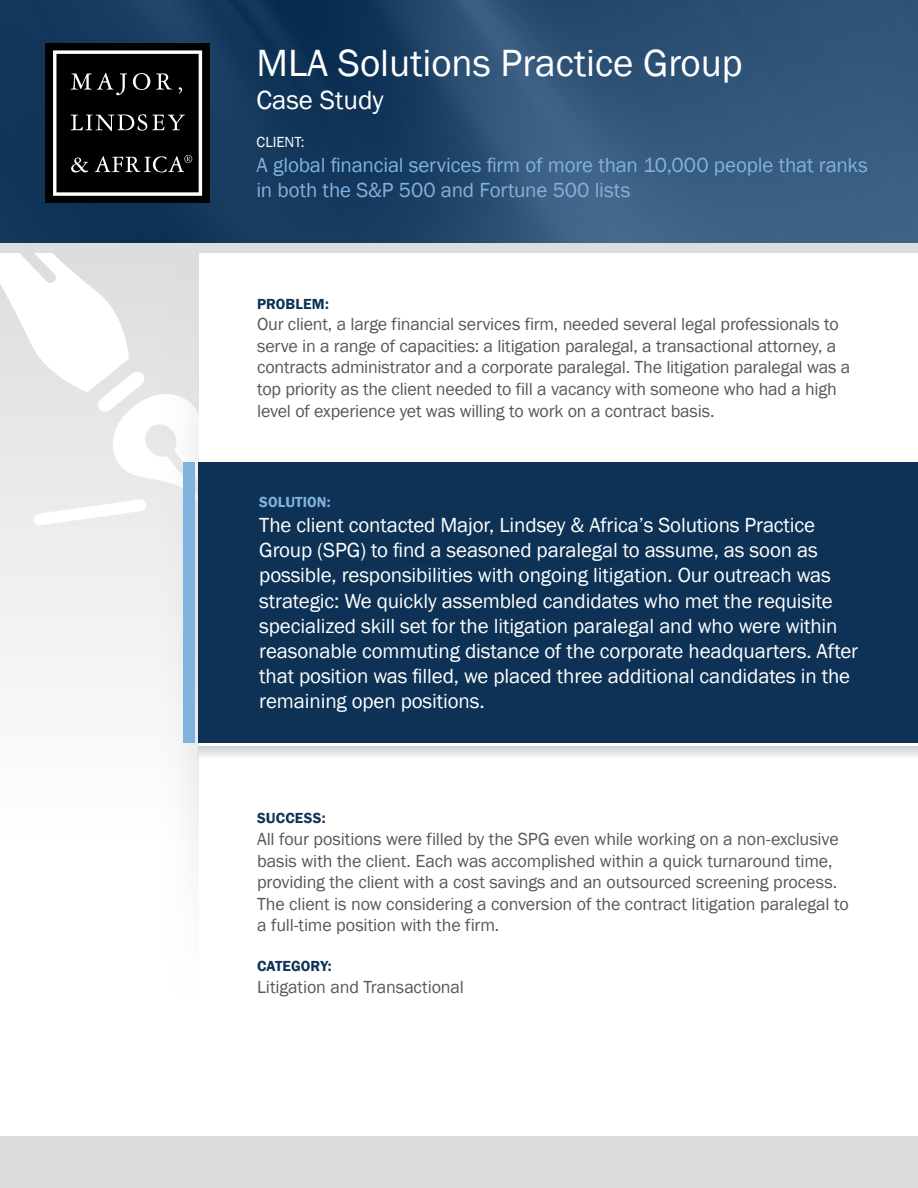
<style>
.page{position:relative;width:918px;height:1188px;background:#fff}
.page>*{position:absolute;margin:0;border:0;box-sizing:border-box;transform-origin:0 0}
.MLA_title{font:39px "Franklin Gothic";color:#fff}
.MLA_title-2{font:27px "Franklin Gothic";color:#fff}
.solution_body{font:21px/25.2px "Franklin Gothic";letter-spacing:-.005em;color:#fff}
.Client_body{font:21px/25.2px "Franklin Gothic";letter-spacing:-.01em;color:#81b2df}
.body{font:18px/21.6px "Franklin Gothic";letter-spacing:-.01em;color:#57585a}
.sections{font:600 15px "Franklin Gothic";letter-spacing:.01em;color:#0d3256}
.solution_title{font:600 15px "Franklin Gothic";letter-spacing:.005em;color:#81b2df}
.client{font:15px "Franklin Gothic";color:#fff}
</style>
<div class="page">
<div style="left:0;top:248px;width:198px;height:899px;background:linear-gradient(to right,#f8f9f9,#fdfdfd)"></div>
<svg style="left:0;top:252px;width:210px;height:274px"></svg>
<svg style="left:157px;top:256px;width:41px;height:744px"></svg>
<div style="left:0;top:243px;width:918px;height:9px;background:#dcdddf"></div>
<div style="left:0;top:1137px;width:918px;height:51px;background:#dcdddf"></div>
<img style="left:0;top:0;width:918px;height:243px">
<div style="left:45px;top:43px;width:165px;height:160px;background:#000"></div>
<svg style="left:53px;top:50px;width:149px;height:146px"></svg>
<div style="left:199px;top:463px;width:719px;height:280px;background:#0d3256"></div>
<div style="left:183px;top:463px;width:12px;height:280px;background:#81b2df"></div>
<svg style="left:199px;top:746px;width:719px;height:11px;fill:#e2e3e4"></svg>
<p class="MLA_title" style="left:256px;top:39px;width:488px">MLA Solutions Practice Group</p>
<p class="MLA_title-2" style="left:256px;top:83px;width:129px">Case Study</p>
<p class="client" style="left:256px;top:133px;width:49px">CLIENT:</p>
<p class="Client_body" style="left:256px;top:153px;width:613px">A global financial services firm of more than 10,000 people that ranks in both the S&amp;P 500 and Fortune 500 lists</p>
<p class="sections" style="left:257px;top:294px;width:73px">PROBLEM:</p>
<p class="body" style="left:257px;top:314px;width:595px">Our client, a large financial services firm, needed several legal professionals to serve in a range of capacities: a litigation paralegal, a transactional attorney, a contracts administrator and a corporate paralegal. The litigation paralegal was a top priority as the client needed to fill a vacancy with someone who had a high level of experience yet was willing to work on a contract basis.</p>
<p class="solution_title" style="left:259px;top:493px;width:73px">SOLUTION:</p>
<p class="solution_body" style="left:259px;top:513px;width:600px">The client contacted Major, Lindsey &amp; Africa’s Solutions Practice Group (SPG) to find a seasoned paralegal to assume, as soon as possible, responsibilities with ongoing litigation. Our outreach was strategic: We quickly assembled candidates who met the requisite specialized skill set for the litigation paralegal and who were within reasonable commuting distance of the corporate headquarters. After that position was filled, we placed three additional candidates in the remaining open positions.</p>
<p class="sections" style="left:257px;top:809px;width:70px">SUCCESS:</p>
<p class="body" style="left:257px;top:829px;width:593px">All four positions were filled by the SPG even while working on a non-exclusive basis with the client. Each was accomplished within a quick turnaround time, providing the client with a cost savings and an outsourced screening process.<br>The client is now considering a conversion of the contract litigation paralegal to a full-time position with the firm.</p>
<p class="sections" style="left:257px;top:957px;width:76px">CATEGORY:</p>
<p class="body" style="left:257px;top:976px;width:208px">Litigation and Transactional</p>
</div>
